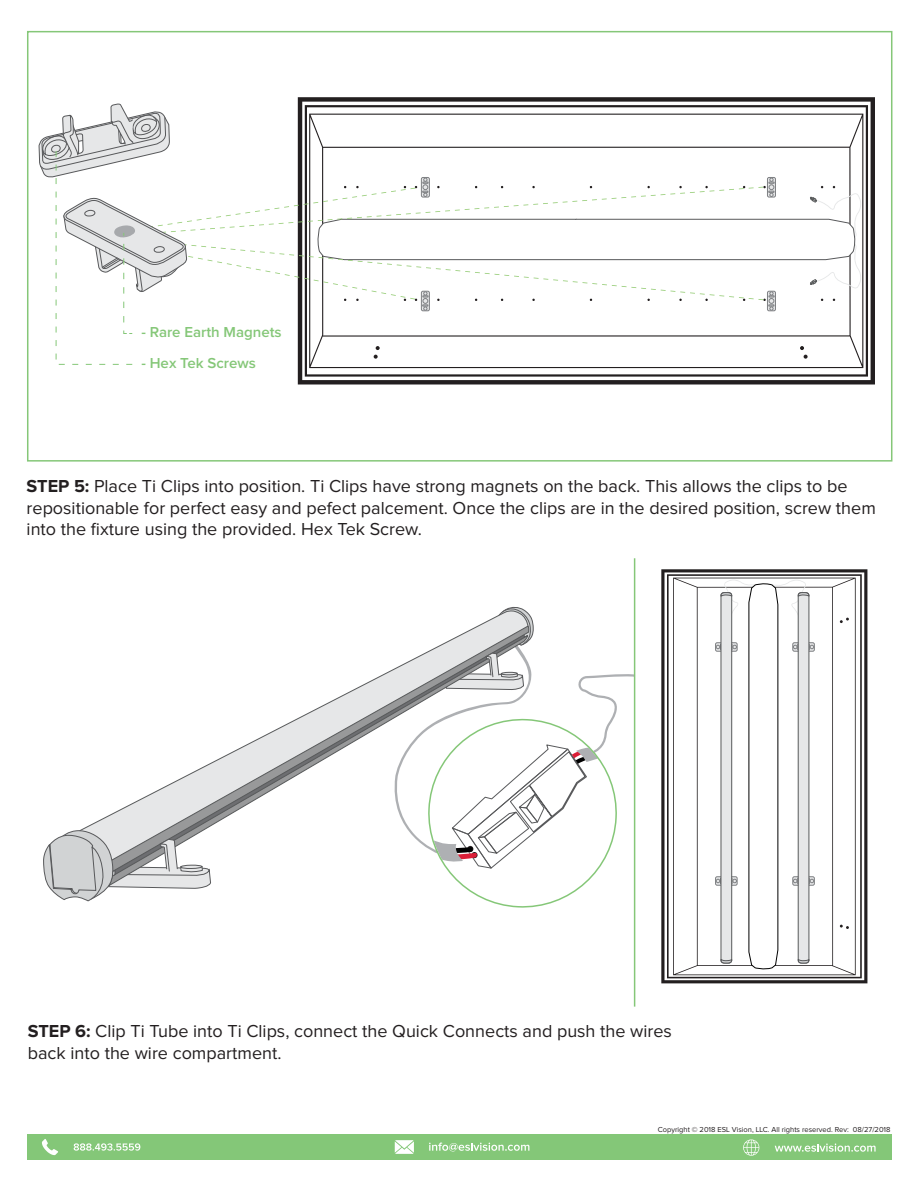
<style>
.page{position:relative;width:918px;height:1188px;background:#fff}
.page>*{position:absolute;margin:0;border:0;box-sizing:border-box;transform-origin:0 0}
.t1{font:18px/21.6px "Proxima Nova";color:#231f20}
.t2{font:600 15px "Proxima Nova";color:#85c778}
.t3{font:7.5px "Proxima Nova";color:#231f20}
.s1{font-weight:700}
</style>
<div class="page">
<div style="left:27px;top:1134px;width:864px;height:26px;background:#84c778"></div>
<svg style="left:42px;top:1139px;width:16px;height:16px"></svg>
<svg style="left:74px;top:1143px;width:66px;height:8px"></svg>
<svg style="left:395px;top:1140px;width:19px;height:14px"></svg>
<svg style="left:429px;top:1143px;width:100px;height:9px"></svg>
<svg style="left:743px;top:1139px;width:16px;height:17px"></svg>
<svg style="left:775px;top:1143px;width:101px;height:9px"></svg>
<div style="left:27px;top:31px;width:865px;height:431px;border:2px solid #85c778"></div>
<svg style="left:298px;top:97px;width:577px;height:288px"></svg>
<svg style="left:305px;top:105px;width:563px;height:272px"></svg>
<hr style="left:634px;top:558px;width:1px;height:449px;background:#85c778">
<svg style="left:117px;top:672px;width:271px;height:154px"></svg>
<svg style="left:43px;top:811px;width:168px;height:90px"></svg>
<svg style="left:388px;top:606px;width:246px;height:303px"></svg>
<svg style="left:661px;top:569px;width:206px;height:414px"></svg>
<svg style="left:667px;top:574px;width:195px;height:404px"></svg>
<svg style="left:673px;top:578px;width:183px;height:397px"></svg>
<svg style="left:840px;top:925px;width:9px;height:4px"></svg>
<svg style="left:840px;top:618px;width:9px;height:5px"></svg>
<div style="left:715px;top:643px;width:22px;height:8px;border:1px solid #7e8083;border-radius:2px"></div>
<div style="left:715px;top:877px;width:22px;height:8px;border:1px solid #7e8083;border-radius:2px"></div>
<svg style="left:716px;top:577px;width:98px;height:393px"></svg>
<svg style="left:39px;top:97px;width:826px;height:268px"></svg>
<p class="t2" style="left:141px;top:324px;width:142px">- Rare Earth Magnets</p>
<p class="t2" style="left:141px;top:354px;width:116px">- Hex Tek Screws</p>
<p class="t1" style="left:27px;top:476px;width:851px"><span class="s1">STEP 5:</span> Place Ti Clips into position. Ti Clips have strong magnets on the back. This allows the clips to be repositionable for perfect easy and pefect palcement. Once the clips are in the desired position, screw them into the fixture using the provided. Hex Tek Screw.</p>
<p class="t1" style="left:28px;top:1021px;width:646px"><span class="s1">STEP 6:</span> Clip Ti Tube into Ti Clips, connect the Quick Connects and push the wires back into the wire compartment.</p>
<p class="t3" style="left:658px;top:1125px;width:234px">Copyright © 2018 ESL Vision, LLC. All rights reserved. Rev: 08/27/2018</p>
</div>
